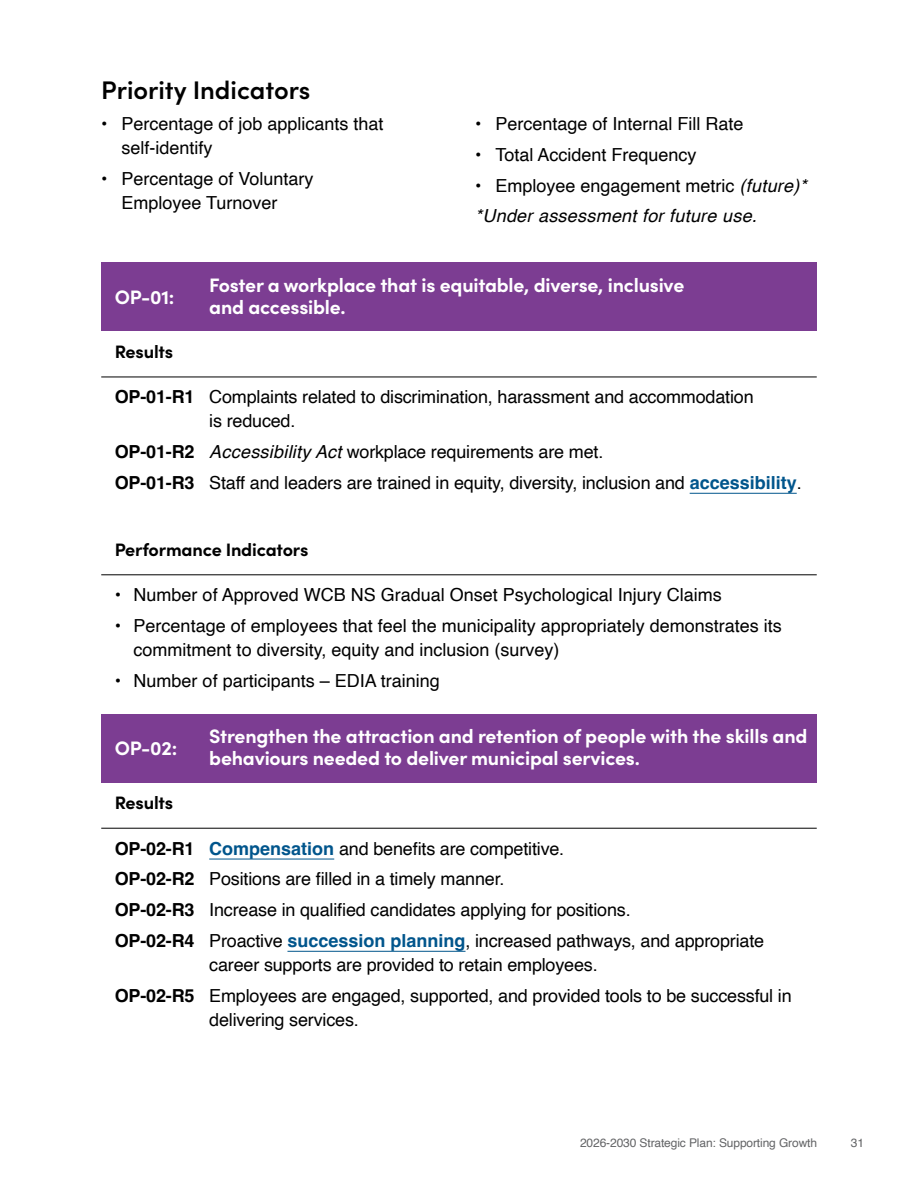
<style>
.page{position:relative;width:918px;height:1188px;background:#fff}
.page>*{position:absolute;margin:0;border:0;box-sizing:border-box;transform-origin:0 0}
.t1{font:600 25.5px "Sofia Pro";color:#000}
.FrWk_TITLE_PURPLE{font:700 19.5px/22.5px "Sofia Pro";letter-spacing:-.01em;color:#fff}
.FrWk_Text{font:18px/24px "Helvetica";letter-spacing:-.01em;color:#000}
.RESULTS___PERF_INDICATORS{font:700 18px "Sofia Pro";letter-spacing:-.01em;color:#000}
.Copy{font:italic 18px "Helvetica";letter-spacing:.015em;color:#000}
.t2{font:12px "Helvetica";letter-spacing:-.01em;color:#636466}
.s1{font-style:italic}
.s2{font-weight:700}
.s3{font-weight:700;color:#00558c}
</style>
<div class="page">
<div style="left:101px;top:262px;width:716px;height:69px;background:#7c3d92"></div>
<hr style="left:101px;top:377px;width:716px;height:1px;background:#000">
<hr style="left:690px;top:493px;width:107px;height:1px;background:#00558c">
<hr style="left:101px;top:574px;width:716px;height:1px;background:#000">
<div style="left:101px;top:714px;width:716px;height:69px;background:#7c3d92"></div>
<hr style="left:101px;top:828px;width:716px;height:1px;background:#000">
<hr style="left:209px;top:859px;width:125px;height:1px;background:#00558c">
<hr style="left:287px;top:951px;width:179px;height:1px;background:#00558c">
<h3 class="t1" style="left:101px;top:71px;width:211px">Priority Indicators</h3>
<p class="FrWk_Text" style="left:122px;top:112px;width:264px;text-indent:-20px">• Percentage of job applicants that self-identify</p>
<p class="FrWk_Text" style="left:122px;top:167px;width:194px;text-indent:-20px">• Percentage of Voluntary<br>Employee Turnover</p>
<p class="FrWk_Text" style="left:475px;top:112px;width:270px">• Percentage of Internal Fill Rate</p>
<p class="FrWk_Text" style="left:475px;top:143px;width:223px">• Total Accident Frequency</p>
<p class="FrWk_Text" style="left:475px;top:174px;width:333px">• Employee engagement metric <span class="s1">(future)*</span></p>
<p class="Copy" style="left:475px;top:202px;width:283px">*Under assessment for future use.</p>
<h3 class="FrWk_TITLE_PURPLE" style="left:115px;top:284px;width:61px">OP-01:</h3>
<h3 class="FrWk_TITLE_PURPLE" style="left:209px;top:272px;width:477px">Foster a workplace that is equitable, diverse, inclusive and accessible.</h3>
<h4 class="RESULTS___PERF_INDICATORS" style="left:115px;top:338px;width:60px">Results</h4>
<p class="FrWk_Text" style="left:209px;top:386px;width:546px;text-indent:-94px"><span class="s2">OP-01-R1</span> Complaints related to discrimination, harassment and accommodation is reduced.</p>
<p class="FrWk_Text" style="left:115px;top:440px;width:490px"><span class="s2">OP-01-R2</span> <span class="s1">Accessibility Act</span> workplace requirements are met.</p>
<p class="FrWk_Text" style="left:115px;top:471px;width:689px"><span class="s2">OP-01-R3</span> Staff and leaders are trained in equity, diversity, inclusion and <span class="s3">accessibility</span>.</p>
<h4 class="RESULTS___PERF_INDICATORS" style="left:115px;top:535px;width:195px">Performance Indicators</h4>
<p class="FrWk_Text" style="left:115px;top:583px;width:609px">• Number of Approved WCB NS Gradual Onset Psychological Injury Claims</p>
<p class="FrWk_Text" style="left:134px;top:614px;width:650px;text-indent:-19px">• Percentage of employees that feel the municipality appropriately demonstrates its commitment to diversity, equity and inclusion (survey)</p>
<p class="FrWk_Text" style="left:115px;top:669px;width:327px">• Number of participants – EDIA training</p>
<h3 class="FrWk_TITLE_PURPLE" style="left:115px;top:735px;width:64px">OP-02:</h3>
<h3 class="FrWk_TITLE_PURPLE" style="left:209px;top:723px;width:600px">Strengthen the attraction and retention of people with the skills and behaviours needed to deliver municipal services.</h3>
<h4 class="RESULTS___PERF_INDICATORS" style="left:115px;top:789px;width:60px">Results</h4>
<p class="FrWk_Text" style="left:115px;top:837px;width:451px"><span class="s2">OP-02-R1</span> <span class="s3">Compensation</span> and benefits are competitive.</p>
<p class="FrWk_Text" style="left:115px;top:868px;width:391px"><span class="s2">OP-02-R2</span> Positions are filled in a timely manner.</p>
<p class="FrWk_Text" style="left:115px;top:898px;width:517px"><span class="s2">OP-02-R3</span> Increase in qualified candidates applying for positions.</p>
<p class="FrWk_Text" style="left:209px;top:929px;width:556px;text-indent:-94px"><span class="s2">OP-02-R4</span> Proactive <span class="s3">succession planning</span>, increased pathways, and appropriate career supports are provided to retain employees.</p>
<p class="FrWk_Text" style="left:209px;top:984px;width:584px;text-indent:-94px"><span class="s2">OP-02-R5</span> Employees are engaged, supported, and provided tools to be successful in delivering services.</p>
<p class="t2" style="left:580px;top:1134px;width:239px">2026-2030 Strategic Plan: Supporting Growth</p>
<p class="t2" style="left:851px;top:1134px;width:15px">31</p>
</div>
